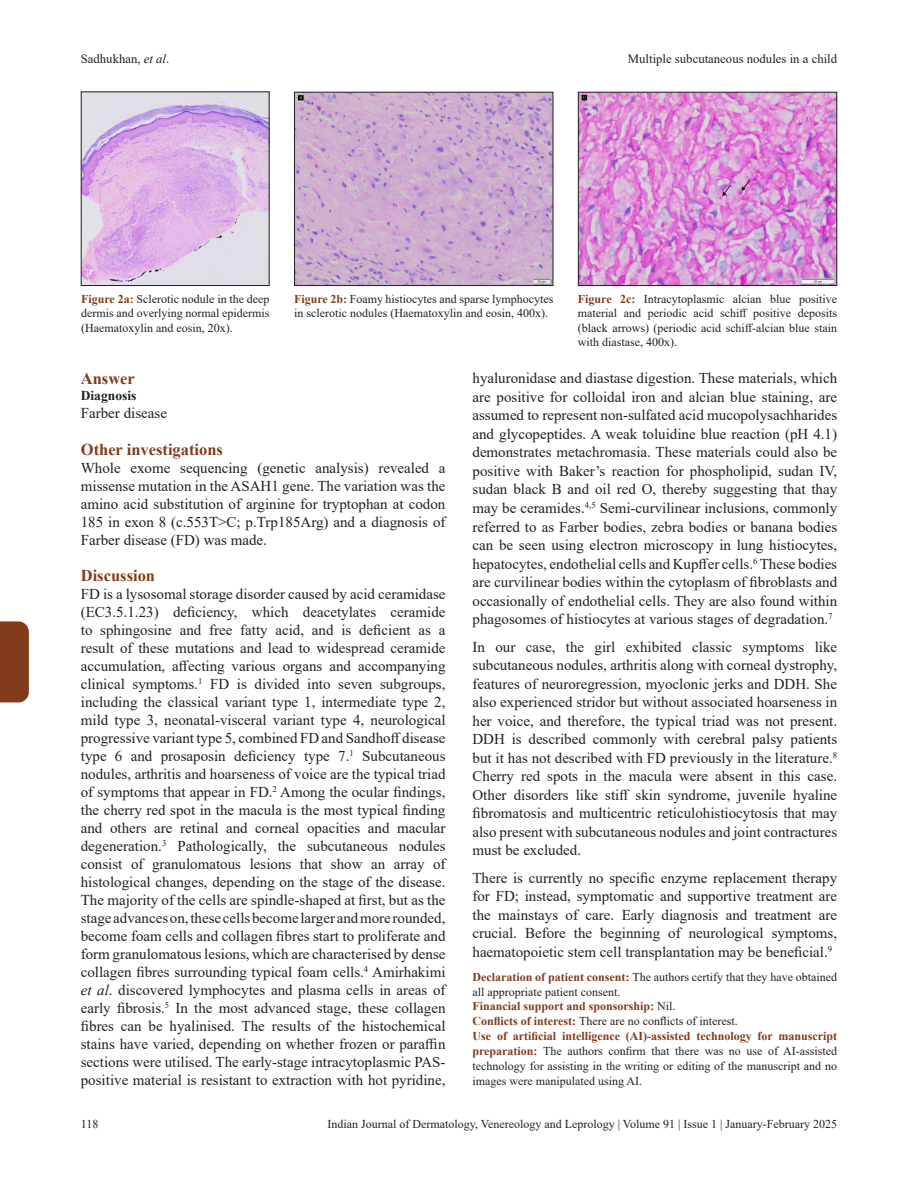
<style>
.page{position:relative;width:918px;height:1188px;background:#fff}
.page>*{position:absolute;margin:0;border:0;box-sizing:border-box;transform-origin:0 0}
.Head-A{font:700 16.5px "Times New Roman";color:#813c1a}
.para_first{font:15px/18px "Times New Roman";color:#231f20;text-align:justify}
.para{font:15px/18.5px "Times New Roman";color:#231f20;text-align:justify}
.para_first_last{font:15px/18px "Times New Roman";color:#231f20;text-align:justify}
.Head-B_stack{font:700 13.5px "Times New Roman";color:#231f20}
.t1{font:12.75px "Times New Roman";color:#231f20}
.Head-A-2{font:12px/14.9px "Times New Roman";color:#231f20}
.float_figure_figure{font:12px/14.4px "Times New Roman";color:#231f20;text-align:justify}
.Head-A-3{font:700 12px "Times New Roman";color:#813c1a}
.s1{font-style:italic}
.s2{font-weight:700;color:#813c1a}
.s3{font-weight:400;color:#231f20}
</style>
<div class="page">
<div style="left:0;top:621px;width:29px;height:81px;background:#813c1a"></div>
<img style="left:83px;top:93px;width:185px;height:191px">
<div style="left:81px;top:91px;width:189px;height:195px;border:1px solid #231f20"></div>
<img style="left:296px;top:94px;width:255px;height:190px">
<div style="left:294px;top:92px;width:259px;height:194px;border:1px solid #231f20"></div>
<img style="left:580px;top:94px;width:255px;height:190px">
<div style="left:578px;top:92px;width:259px;height:194px;border:1px solid #231f20"></div>
<p class="t1" style="left:81px;top:50px;width:90px">Sadhukhan, <span class="s1">et al</span>.</p>
<p class="t1" style="left:628px;top:50px;width:211px">Multiple subcutaneous nodules in a child</p>
<p class="float_figure_figure" style="left:81px;top:291px;width:190px"><span class="s2">Figure 2a:</span> Sclerotic nodule in the deep dermis and overlying normal epidermis (Haematoxylin and eosin, 20x).</p>
<p class="float_figure_figure" style="left:294px;top:291px;width:261px"><span class="s2">Figure 2b:</span> Foamy histiocytes and sparse lymphocytes in sclerotic nodules (Haematoxylin and eosin, 400x).</p>
<p class="float_figure_figure" style="left:578px;top:291px;width:261px"><span class="s2">Figure 2c:</span> Intracytoplasmic alcian blue positive material and periodic acid schiff positive deposits (black arrows) (periodic acid schiff-alcian blue stain with diastase, 400x).</p>
<p class="Head-A" style="left:81px;top:367px;width:56px">Answer</p>
<p class="Head-B_stack" style="left:81px;top:386px;width:57px">Diagnosis</p>
<p class="para_first_last" style="left:81px;top:404px;width:88px">Farber disease</p>
<p class="Head-A" style="left:81px;top:437px;width:144px">Other investigations</p>
<p class="para_first_last" style="left:81px;top:458px;width:366px">Whole exome sequencing (genetic analysis) revealed a missense mutation in the ASAH1 gene. The variation was the amino acid substitution of arginine for tryptophan at codon 185 in exon 8 (c.553T&gt;C; p.Trp185Arg) and a diagnosis of Farber disease (FD) was made.</p>
<p class="Head-A" style="left:81px;top:564px;width:76px">Discussion</p>
<p class="para_first" style="left:81px;top:585px;width:366px">FD is a lysosomal storage disorder caused by acid ceramidase (EC3.5.1.23) deficiency, which deacetylates ceramide to sphingosine and free fatty acid, and is deficient as a result of these mutations and lead to widespread ceramide accumulation, affecting various organs and accompanying clinical symptoms.<sup>1</sup> FD is divided into seven subgroups, including the classical variant type 1, intermediate type 2, mild type 3, neonatal-visceral variant type 4, neurological progressive variant type 5, combined FD and Sandhoff disease type 6 and prosaposin deficiency type 7.<sup>1</sup> Subcutaneous nodules, arthritis and hoarseness of voice are the typical triad of symptoms that appear in FD.<sup>2</sup> Among the ocular findings, the cherry red spot in the macula is the most typical finding and others are retinal and corneal opacities and macular degeneration.<sup>3</sup> Pathologically, the subcutaneous nodules consist of granulomatous lesions that show an array of histological changes, depending on the stage of the disease.<br>The majority of the cells are spindle-shaped at first, but as the stage advances on, these cells become larger and more rounded, become foam cells and collagen fibres start to proliferate and form granulomatous lesions, which are characterised by dense collagen fibres surrounding typical foam cells.<sup>4</sup> Amirhakimi <span class="s1">et al</span>. discovered lymphocytes and plasma cells in areas of early fibrosis.<sup>5</sup> In the most advanced stage, these collagen fibres can be hyalinised. The results of the histochemical stains have varied, depending on whether frozen or paraffin sections were utilised. The early-stage intracytoplasmic PAS&shy;positive material is resistant to extraction with hot pyridine,</p>
<p class="para_first" style="left:472px;top:369px;width:366px;line-height:18.5px">hyaluronidase and diastase digestion. These materials, which are positive for colloidal iron and alcian blue staining, are assumed to represent non-sulfated acid mucopolysachharides and glycopeptides. A weak toluidine blue reaction (pH 4.1) demonstrates metachromasia. These materials could also be positive with Baker’s reaction for phospholipid, sudan IV, sudan black B and oil red O, thereby suggesting that thay may be ceramides.<sup>4,5</sup> Semi-curvilinear inclusions, commonly referred to as Farber bodies, zebra bodies or banana bodies can be seen using electron microscopy in lung histiocytes, hepatocytes, endothelial cells and Kupffer cells.<sup>6</sup> These bodies are curvilinear bodies within the cytoplasm of fibroblasts and occasionally of endothelial cells. They are also found within phagosomes of histiocytes at various stages of degradation.<sup>7</sup></p>
<p class="para" style="left:472px;top:637px;width:366px">In our case, the girl exhibited classic symptoms like subcutaneous nodules, arthritis along with corneal dystrophy, features of neuroregression, myoclonic jerks and DDH. She also experienced stridor but without associated hoarseness in her voice, and therefore, the typical triad was not present.<br>DDH is described commonly with cerebral palsy patients but it has not described with FD previously in the literature.<sup>8<br></sup>Cherry red spots in the macula were absent in this case.<br>Other disorders like stiff skin syndrome, juvenile hyaline fibromatosis and multicentric reticulohistiocytosis that may also present with subcutaneous nodules and joint contractures must be excluded.</p>
<p class="para" style="left:472px;top:868px;width:366px">There is currently no specific enzyme replacement therapy for FD; instead, symptomatic and supportive treatment are the mainstays of care. Early diagnosis and treatment are crucial. Before the beginning of neurological symptoms, haematopoietic stem cell transplantation may be beneficial.<sup>9</sup></p>
<p class="Head-A-2" style="left:472px;top:969px;width:366px"><span class="s2">Declaration of patient consent:</span> The authors certify that they have obtained all appropriate patient consent.</p>
<p class="Head-A-3" style="left:472px;top:998px;width:205px">Financial support and sponsorship: <span class="s3">Nil.</span></p>
<p class="Head-A-2" style="left:472px;top:1014px;width:267px"><span class="s2">Conflicts of interest:</span> There are no conflicts of interest.</p>
<p class="Head-A-2" style="left:472px;top:1028px;width:366px;text-align:justify"><span class="s2">Use of artificial intelligence (AI)-assisted technology for manuscript preparation:</span> The authors confirm that there was no use of AI-assisted technology for assisting in the writing or editing of the manuscript and no images were manipulated using AI.</p>
<p class="Head-A-2" style="left:81px;top:1116px;width:19px">118</p>
<p class="Head-A-2" style="left:328px;top:1116px;width:511px">Indian Journal of Dermatology, Venereology and Leprology | Volume 91 | Issue 1 | January-February 2025</p>
</div>
